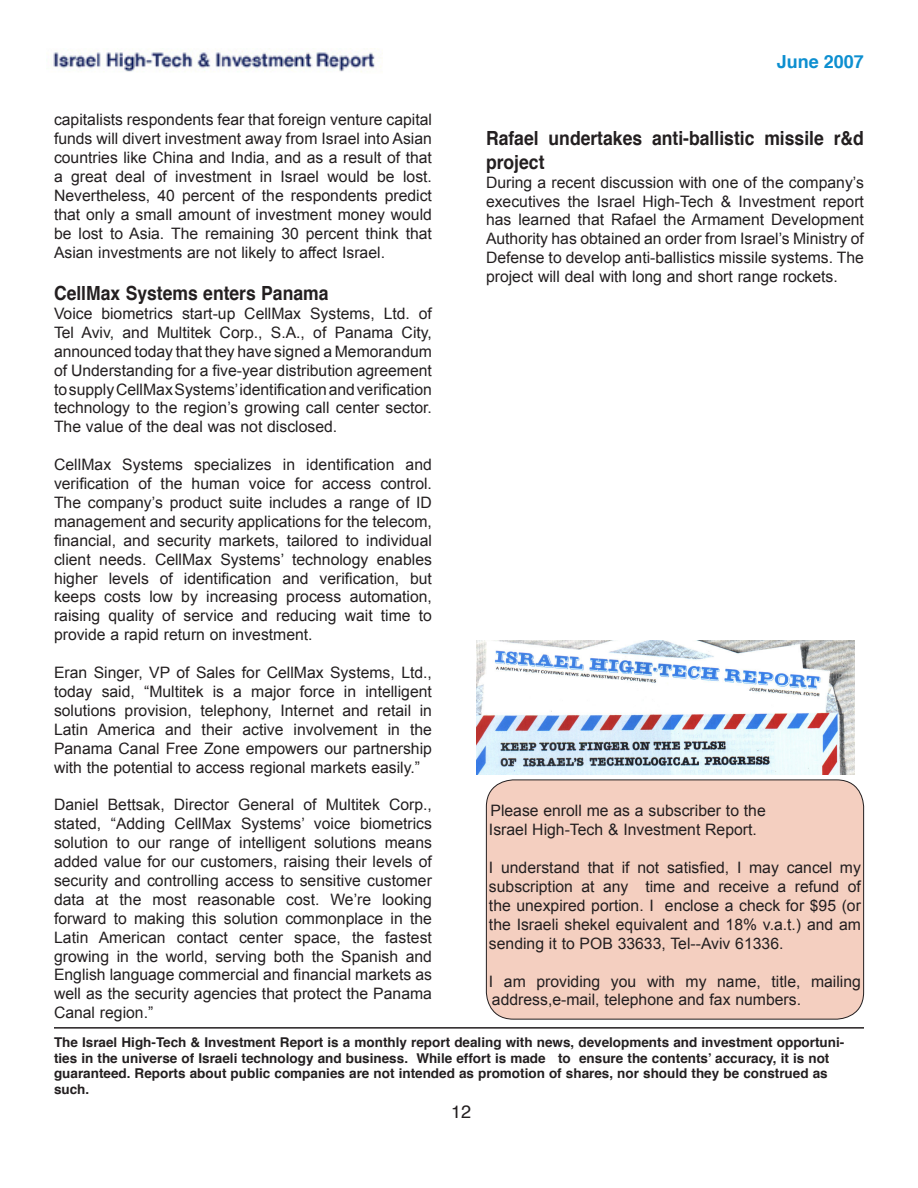
<style>
.page{position:relative;width:918px;height:1188px;background:#fff}
.page>*{position:absolute;margin:0;border:0;box-sizing:border-box;transform-origin:0 0}
.t1{font:700 19.5px/23.4px "Helvetica";color:#231f20;scale:.9 1}
.t2{font:700 18px "Helvetica";color:#0d8fd0}
.t3{font:18px "Helvetica";color:#231f20}
.t4{font:15.75px/18.9px "Arial";color:#231f20;text-align:justify}
.t5{font:700 13.5px/15.8px "Helvetica";color:#231f20}
</style>
<div class="page">
<img style="left:53px;top:50px;width:328px;height:22px">
<div style="left:486px;top:779px;width:378px;height:240px;background:#f4cfc0"></div>
<img style="left:476px;top:640px;width:378px;height:134px">
<hr style="left:54px;top:1027px;width:810px;height:2px;background:#231f20">
<p class="t2" style="left:777px;top:49px;width:89px">June 2007</p>
<p class="t4" style="left:54px;top:110px;width:379px">capitalists respondents fear that foreign venture capital funds will divert investment away from Israel into Asian countries like China and India, and as a result of that a great deal of investment in Israel would be lost.<br>Nevertheless, 40 percent of the respondents predict that only a small amount of investment money would be lost to Asia. The remaining 30 percent think that Asian investments are not likely to affect Israel.</p>
<p class="t1" style="left:54px;top:283px;width:307px">CellMax Systems enters Panama</p>
<p class="t4" style="left:54px;top:304px;width:380px">Voice biometrics start-up CellMax Systems, Ltd. of Tel Aviv, and Multitek Corp., S.A., of Panama City, announced today that they have signed a Memorandum of Understanding for a five-year distribution agreement to supply CellMax Systems’ identification and verification technology to the region’s growing call center sector.<br>The value of the deal was not disclosed.</p>
<p class="t4" style="left:54px;top:455px;width:380px">CellMax Systems specializes in identification and verification of the human voice for access control.<br>The company’s product suite includes a range of ID management and security applications for the telecom, financial, and security markets, tailored to individual client needs. CellMax Systems’ technology enables higher levels of identification and verification, but keeps costs low by increasing process automation, raising quality of service and reducing wait time to provide a rapid return on investment.</p>
<p class="t4" style="left:54px;top:663px;width:380px">Eran Singer, VP of Sales for CellMax Systems, Ltd., today said, “Multitek is a major force in intelligent solutions provision, telephony, Internet and retail in Latin America and their active involvement in the Panama Canal Free Zone empowers our partnership with the potential to access regional markets easily.”</p>
<p class="t4" style="left:54px;top:795px;width:379px">Daniel Bettsak, Director General of Multitek Corp., stated, “Adding CellMax Systems’ voice biometrics solution to our range of intelligent solutions means added value for our customers, raising their levels of security and controlling access to sensitive customer data at the most reasonable cost. We’re looking forward to making this solution commonplace in the Latin American contact center space, the fastest growing in the world, serving both the Spanish and English language commercial and financial markets as well as the security agencies that protect the Panama Canal region.”</p>
<p class="t4" style="left:489px;top:801px;width:278px">Please enroll me as a subscriber to the<br>Israel High-Tech &amp; Investment Report.</p>
<p class="t1" style="left:486px;top:128px;width:422px">Rafael undertakes anti-ballistic missile r&amp;d project</p>
<p class="t4" style="left:486px;top:173px;width:379px">During a recent discussion with one of the company’s executives the Israel High-Tech &amp; Investment report has learned that Rafael the Armament Development Authority has obtained an order from Israel’s Ministry of Defense to develop anti-ballistics missile systems. The project will deal with long and short range rockets.</p>
<p class="t4" style="left:489px;top:858px;width:374px">I understand that if not satisfied, I may cancel my subscription at any time and receive a refund of the unexpired portion. I enclose a check for $95 (or the Israeli shekel equivalent and 18% v.a.t.) and am sending it to POB 33633, Tel--Aviv 61336.</p>
<p class="t4" style="left:489px;top:972px;width:373px">I am providing you with my name, title, mailing address,e-mail, telephone and fax numbers.</p>
<p class="t5" style="left:54px;top:1035px;width:792px">The Israel High-Tech &amp; Investment Report is a monthly report dealing with news, developments and investment opportuni&shy;ties in the universe of Israeli technology and business. While effort is made to ensure the contentsʼ accuracy, it is not guaranteed. Reports about public companies are not intended as promotion of shares, nor should they be construed as such.</p>
<p class="t3" style="left:451px;top:1100px;width:22px">12</p>
</div>
